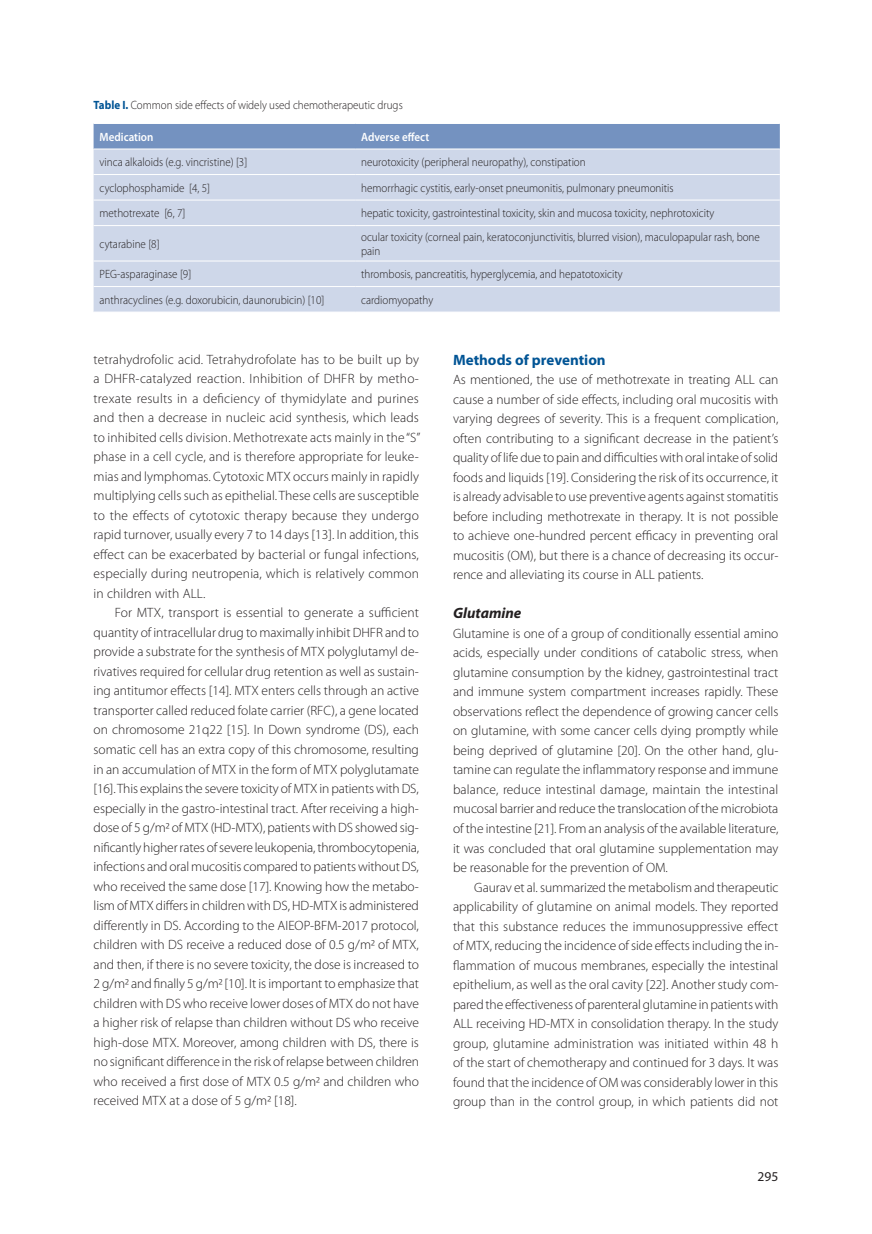
<style>
.page{position:relative;width:872px;height:1234px;background:#fff}
.page>*{position:absolute;margin:0;border:0;box-sizing:border-box;transform-origin:0 0}
._12_Srodtytul_1{font:700 15px "Myriad Pro";color:#005495}
._12_Srodtytul_2{font:italic 700 15px "Myriad Pro";color:#231f20}
._08_Tekst{font:300 13.5px/19.5px "Myriad Pro";color:#231f20;text-align:justify}
._08_Tekst_bez_wcieci{font:300 13.5px/19.5px "Myriad Pro";color:#231f20;text-align:justify}
.t1{font:13.5px "Myriad Pro";color:#231f20}
._13_Tabela_tekst{font:300 12px/14.4px "Myriad Pro";color:#231f20;scale:.92 1}
._13_Tabela_tytul{font:300 12px "Myriad Pro";color:#231f20;scale:.92 1}
._13_Tabela_naglowek{font:600 12px "Myriad Pro";color:#fff;scale:.92 1}
.s1{font-weight:700;color:#005495}
</style>
<div class="page">
<div style="left:94px;top:124px;width:686px;height:25px;background:#7492c0"></div>
<div style="left:94px;top:150px;width:686px;height:161px;background:#ced7e9"></div>
<hr style="left:94px;top:174px;width:261px;height:1px;background:#fff">
<hr style="left:355px;top:174px;width:425px;height:1px;background:#fff">
<hr style="left:94px;top:200px;width:261px;height:1px;background:#fff">
<hr style="left:355px;top:200px;width:425px;height:1px;background:#fff">
<hr style="left:94px;top:225px;width:261px;height:1px;background:#fff">
<hr style="left:355px;top:225px;width:425px;height:1px;background:#fff">
<hr style="left:94px;top:260px;width:261px;height:1px;background:#fff">
<hr style="left:355px;top:260px;width:425px;height:1px;background:#fff">
<hr style="left:94px;top:286px;width:261px;height:1px;background:#fff">
<hr style="left:355px;top:286px;width:425px;height:1px;background:#fff">
<p class="_13_Tabela_tytul" style="left:94px;top:97px;width:337px"><span class="s1">Table I.</span> Common side effects of widely used chemotherapeutic drugs</p>
<p class="_13_Tabela_naglowek" style="left:100px;top:129px;width:60px">Medication</p>
<p class="_13_Tabela_naglowek" style="left:361px;top:129px;width:76px">Adverse effect</p>
<p class="_13_Tabela_tekst" style="left:100px;top:155px;width:162px">vinca alkaloids (e.g. vincristine) [3]</p>
<p class="_13_Tabela_tekst" style="left:361px;top:155px;width:246px">neurotoxicity (peripheral neuropathy), constipation</p>
<p class="_13_Tabela_tekst" style="left:100px;top:180px;width:122px">cyclophosphamide [4, 5]</p>
<p class="_13_Tabela_tekst" style="left:361px;top:180px;width:341px">hemorrhagic cystitis, early-onset pneumonitis, pulmonary pneumonitis</p>
<p class="_13_Tabela_tekst" style="left:100px;top:206px;width:95px">methotrexate [6, 7]</p>
<p class="_13_Tabela_tekst" style="left:361px;top:206px;width:385px">hepatic toxicity, gastrointestinal toxicity, skin and mucosa toxicity, nephrotoxicity</p>
<p class="_13_Tabela_tekst" style="left:100px;top:236px;width:67px">cytarabine [8]</p>
<p class="_13_Tabela_tekst" style="left:361px;top:229px;width:435px">ocular toxicity (corneal pain, keratoconjunctivitis, blurred vision), maculopapular rash, bone pain</p>
<p class="_13_Tabela_tekst" style="left:100px;top:267px;width:101px">PEG-asparaginase [9]</p>
<p class="_13_Tabela_tekst" style="left:361px;top:267px;width:286px">thrombosis, pancreatitis, hyperglycemia, and hepatotoxicity</p>
<p class="_13_Tabela_tekst" style="left:100px;top:292px;width:246px">anthracyclines (e.g. doxorubicin, daunorubicin) [10]</p>
<p class="_13_Tabela_tekst" style="left:361px;top:292px;width:80px">cardiomyopathy</p>
<p class="_08_Tekst_bez_wcieci" style="left:94px;top:349px;width:328px">tetrahydrofolic acid. Tetrahydrofolate has to be built up by a DHFR-catalyzed reaction. Inhibition of DHFR by metho&shy;trexate results in a deficiency of thymidylate and purines and then a decrease in nucleic acid synthesis, which leads to inhibited cells division. Methotrexate acts mainly in the “S” phase in a cell cycle, and is therefore appropriate for leuke&shy;mias and lymphomas. Cytotoxic MTX occurs mainly in rapidly multiplying cells such as epithelial. These cells are susceptible to the effects of cytotoxic therapy because they undergo rapid turnover, usually every 7 to 14 days [13]. In addition, this effect can be exacerbated by bacterial or fungal infections, especially during neutropenia, which is relatively common in children with ALL.</p>
<p class="_08_Tekst" style="left:94px;top:603px;width:327px;text-indent:21px">For MTX, transport is essential to generate a sufficient quantity of intracellular drug to maximally inhibit DHFR and to provide a substrate for the synthesis of MTX polyglutamyl de&shy;rivatives required for cellular drug retention as well as sustain&shy;ing antitumor effects [14]. MTX enters cells through an active transporter called reduced folate carrier (RFC), a gene located on chromosome 21q22 [15]. In Down syndrome (DS), each somatic cell has an extra copy of this chromosome, resulting in an accumulation of MTX in the form of MTX polyglutamate [16]. This explains the severe toxicity of MTX in patients with DS, especially in the gastro-intestinal tract. After receiving a high&shy;dose of 5 g/m2 of MTX (HD-MTX), patients with DS showed sig&shy;nificantly higher rates of severe leukopenia, thrombocytopenia, infections and oral mucositis compared to patients without DS, who received the same dose [17]. Knowing how the metabo&shy;lism of MTX differs in children with DS, HD-MTX is administered differently in DS. According to the AIEOP-BFM-2017 protocol, children with DS receive a reduced dose of 0.5 g/m2 of MTX, and then, if there is no severe toxicity, the dose is increased to 2 g/m2 and finally 5 g/m2 [10]. It is important to emphasize that children with DS who receive lower doses of MTX do not have a higher risk of relapse than children without DS who receive high-dose MTX. Moreover, among children with DS, there is no significant difference in the risk of relapse between children who received a first dose of MTX 0.5 g/m2 and children who received MTX at a dose of 5 g/m2 [18].</p>
<p class="_12_Srodtytul_1" style="left:453px;top:349px;width:154px">Methods of prevention</p>
<p class="_08_Tekst_bez_wcieci" style="left:453px;top:369px;width:327px">As mentioned, the use of methotrexate in treating ALL can cause a number of side effects, including oral mucositis with varying degrees of severity. This is a frequent complication, often contributing to a significant decrease in the patient’s quality of life due to pain and difficulties with oral intake of solid foods and liquids [19]. Considering the risk of its occurrence, it is already advisable to use preventive agents against stomatitis before including methotrexate in therapy. It is not possible to achieve one-hundred percent efficacy in preventing oral mucositis (OM), but there is a chance of decreasing its occur&shy;rence and alleviating its course in ALL patients.</p>
<p class="_12_Srodtytul_2" style="left:453px;top:603px;width:70px">Glutamine</p>
<p class="_08_Tekst_bez_wcieci" style="left:453px;top:623px;width:327px">Glutamine is one of a group of conditionally essential amino acids, especially under conditions of catabolic stress, when glutamine consumption by the kidney, gastrointestinal tract and immune system compartment increases rapidly. These observations reflect the dependence of growing cancer cells on glutamine, with some cancer cells dying promptly while being deprived of glutamine [20]. On the other hand, glu&shy;tamine can regulate the inflammatory response and immune balance, reduce intestinal damage, maintain the intestinal mucosal barrier and reduce the translocation of the microbiota of the intestine [21]. From an analysis of the available literature, it was concluded that oral glutamine supplementation may be reasonable for the prevention of OM.</p>
<p class="_08_Tekst" style="left:453px;top:876px;width:327px;text-indent:21px">Gaurav et al. summarized the metabolism and therapeutic applicability of glutamine on animal models. They reported that this substance reduces the immunosuppressive effect of MTX, reducing the incidence of side effects including the in&shy;flammation of mucous membranes, especially the intestinal epithelium, as well as the oral cavity [22]. Another study com&shy;pared the effectiveness of parenteral glutamine in patients with ALL receiving HD-MTX in consolidation therapy. In the study group, glutamine administration was initiated within 48 h of the start of chemotherapy and continued for 3 days. It was found that the incidence of OM was considerably lower in this group than in the control group, in which patients did not</p>
<p class="t1" style="left:757px;top:1168px;width:22px">295</p>
</div>
